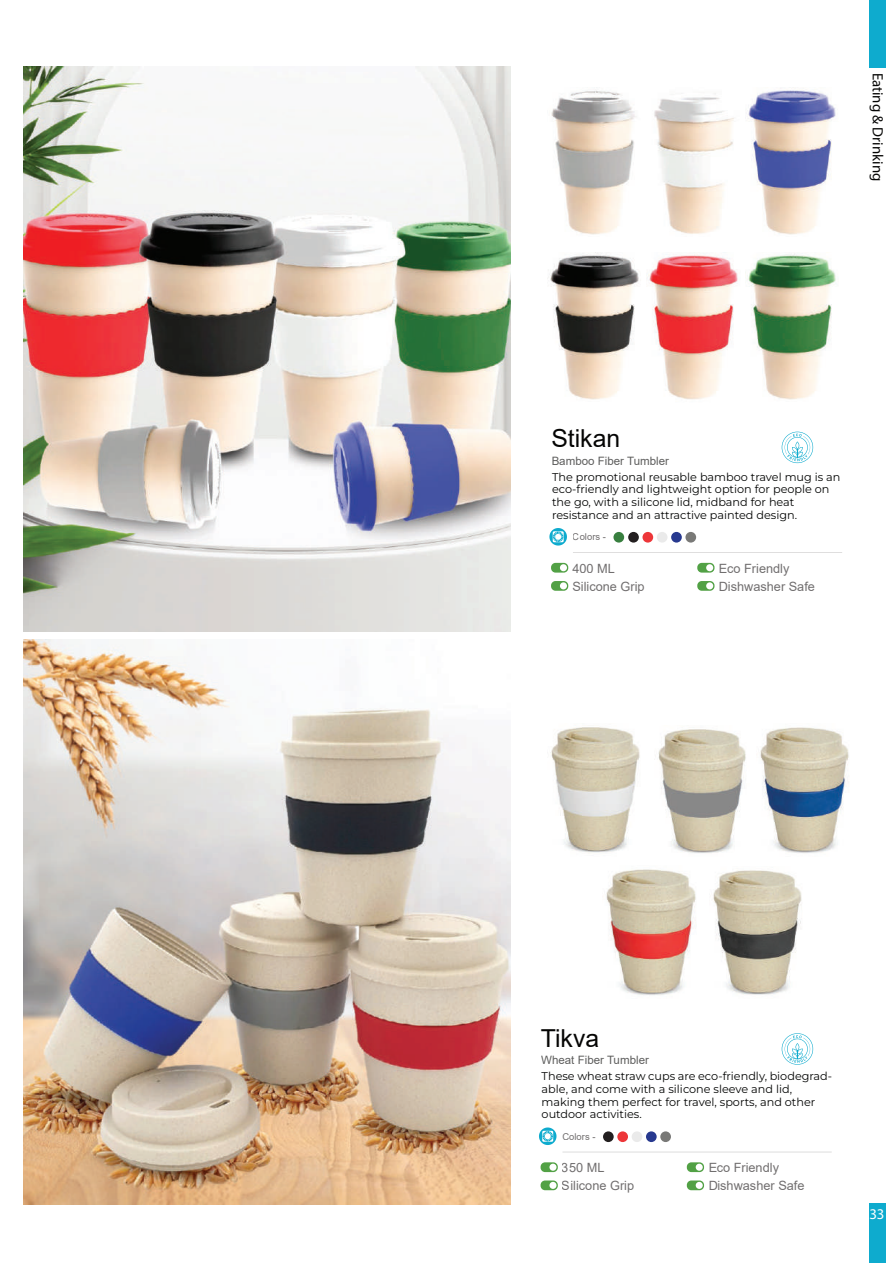
<style>
.page{position:relative;width:893px;height:1263px;background:#fff}
.page>*{position:absolute;margin:0;border:0;box-sizing:border-box;transform-origin:0 0}
.t1{font:24.75px "Arial";color:#050504}
.t2{font:14.85px "Myriad Pro";color:#050504}
.t3{font:14.85px "Myriad Pro";color:#fff}
.t4{font:12.75px/18.1px "Arial";color:#231f20}
.t5{font:11.55px "Arial";color:#050504}
.t6{font:11.25px/12.8px "Montserrat";color:#050605}
.t7{font:9.45px "Arial";color:#231f20}
</style>
<div class="page">
<div style="left:869px;top:0;width:17px;height:67px;background:#0eabce"></div>
<div style="left:869px;top:1203px;width:17px;height:60px;background:#0eabce"></div>
<img style="left:548px;top:252px;width:91px;height:148px">
<img style="left:551px;top:87px;width:86px;height:148px">
<img style="left:654px;top:93px;width:80px;height:141px">
<img style="left:748px;top:88px;width:88px;height:147px">
<img style="left:647px;top:254px;width:91px;height:146px">
<img style="left:745px;top:253px;width:91px;height:147px">
<img style="left:551px;top:727px;width:89px;height:126px">
<img style="left:606px;top:869px;width:90px;height:126px">
<img style="left:760px;top:727px;width:89px;height:126px">
<img style="left:713px;top:870px;width:89px;height:125px">
<img style="left:658px;top:729px;width:88px;height:124px">
<hr style="left:562px;top:1152px;width:270px;height:1px;background:#231f20">
<svg style="left:539px;top:1127px;width:17px;height:18px"></svg>
<div style="left:603px;top:1131px;width:11px;height:11px;background:#231f20;border-radius:50%"></div>
<div style="left:617px;top:1131px;width:11px;height:11px;background:#ed3639;border-radius:50%"></div>
<div style="left:632px;top:1131px;width:10px;height:11px;background:#eaeaea;border-radius:50%"></div>
<div style="left:646px;top:1131px;width:11px;height:11px;background:#27398f;border-radius:50%"></div>
<div style="left:660px;top:1131px;width:11px;height:11px;background:#797977;border-radius:50%"></div>
<svg style="left:541px;top:1162px;width:17px;height:10px"></svg>
<div style="left:549px;top:1164px;width:7px;height:7px;background:#fff;border-radius:50%"></div>
<svg style="left:541px;top:1180px;width:17px;height:10px"></svg>
<div style="left:549px;top:1182px;width:7px;height:7px;background:#fff;border-radius:50%"></div>
<svg style="left:687px;top:1162px;width:17px;height:10px"></svg>
<div style="left:696px;top:1164px;width:7px;height:7px;background:#fff;border-radius:50%"></div>
<svg style="left:687px;top:1180px;width:17px;height:10px"></svg>
<div style="left:696px;top:1182px;width:7px;height:7px;background:#fff;border-radius:50%"></div>
<hr style="left:573px;top:552px;width:269px;height:1px;background:#231f20">
<svg style="left:549px;top:528px;width:18px;height:17px"></svg>
<div style="left:613px;top:532px;width:11px;height:11px;background:#387f3f;border-radius:50%"></div>
<svg style="left:551px;top:563px;width:17px;height:10px"></svg>
<div style="left:560px;top:564px;width:7px;height:7px;background:#fff;border-radius:50%"></div>
<svg style="left:551px;top:581px;width:17px;height:10px"></svg>
<div style="left:560px;top:582px;width:7px;height:7px;background:#fff;border-radius:50%"></div>
<svg style="left:697px;top:563px;width:17px;height:10px"></svg>
<div style="left:706px;top:564px;width:7px;height:7px;background:#fff;border-radius:50%"></div>
<svg style="left:697px;top:581px;width:17px;height:10px"></svg>
<div style="left:706px;top:582px;width:7px;height:7px;background:#fff;border-radius:50%"></div>
<img style="left:23px;top:66px;width:487px;height:565px">
<img style="left:23px;top:639px;width:487px;height:565px">
<div style="left:628px;top:532px;width:11px;height:11px;background:#231f20;border-radius:50%"></div>
<div style="left:642px;top:532px;width:11px;height:11px;background:#ed3639;border-radius:50%"></div>
<div style="left:657px;top:532px;width:10px;height:11px;background:#eaeaea;border-radius:50%"></div>
<div style="left:671px;top:532px;width:11px;height:11px;background:#27398f;border-radius:50%"></div>
<div style="left:685px;top:532px;width:11px;height:11px;background:#797977;border-radius:50%"></div>
<svg style="left:782px;top:432px;width:31px;height:31px"></svg>
<svg style="left:782px;top:1033px;width:31px;height:32px"></svg>
<h2 class="t2" style="left:887px;top:73px;width:110px;rotate:90deg">Eating &amp; Drinking</h2>
<h1 class="t1" style="left:551px;top:422px;width:70px">Stikan</h1>
<p class="t5" style="left:552px;top:453px;width:119px">Bamboo Fiber Tumbler</p>
<p class="t6" style="left:552px;top:470px;width:290px">The promotional reusable bamboo travel mug is an eco-friendly and lightweight option for people on the go, with a silicone lid, midband for heat resistance and an attractive painted design.</p>
<p class="t7" style="left:573px;top:530px;width:35px">Colors -</p>
<p class="t4" style="left:572px;top:559px;width:44px">400 ML</p>
<p class="t4" style="left:572px;top:577px;width:74px">Silicone Grip</p>
<p class="t4" style="left:719px;top:559px;width:98px">Eco Friendly<br>Dishwasher Safe</p>
<h1 class="t1" style="left:541px;top:1021px;width:60px">Tikva</h1>
<p class="t5" style="left:541px;top:1052px;width:109px">Wheat Fiber Tumbler</p>
<p class="t6" style="left:542px;top:1069px;width:292px">These wheat straw cups are eco-friendly, biodegrad&shy;able, and come with a silicone sleeve and lid, making them perfect for travel, sports, and other outdoor activities.</p>
<p class="t7" style="left:562px;top:1130px;width:35px">Colors -</p>
<p class="t4" style="left:562px;top:1158px;width:44px">350 ML</p>
<p class="t4" style="left:562px;top:1176px;width:74px">Silicone Grip</p>
<p class="t4" style="left:708px;top:1158px;width:98px">Eco Friendly<br>Dishwasher Safe</p>
<h2 class="t3" style="left:869px;top:1204px;width:17px">33</h2>
</div>
